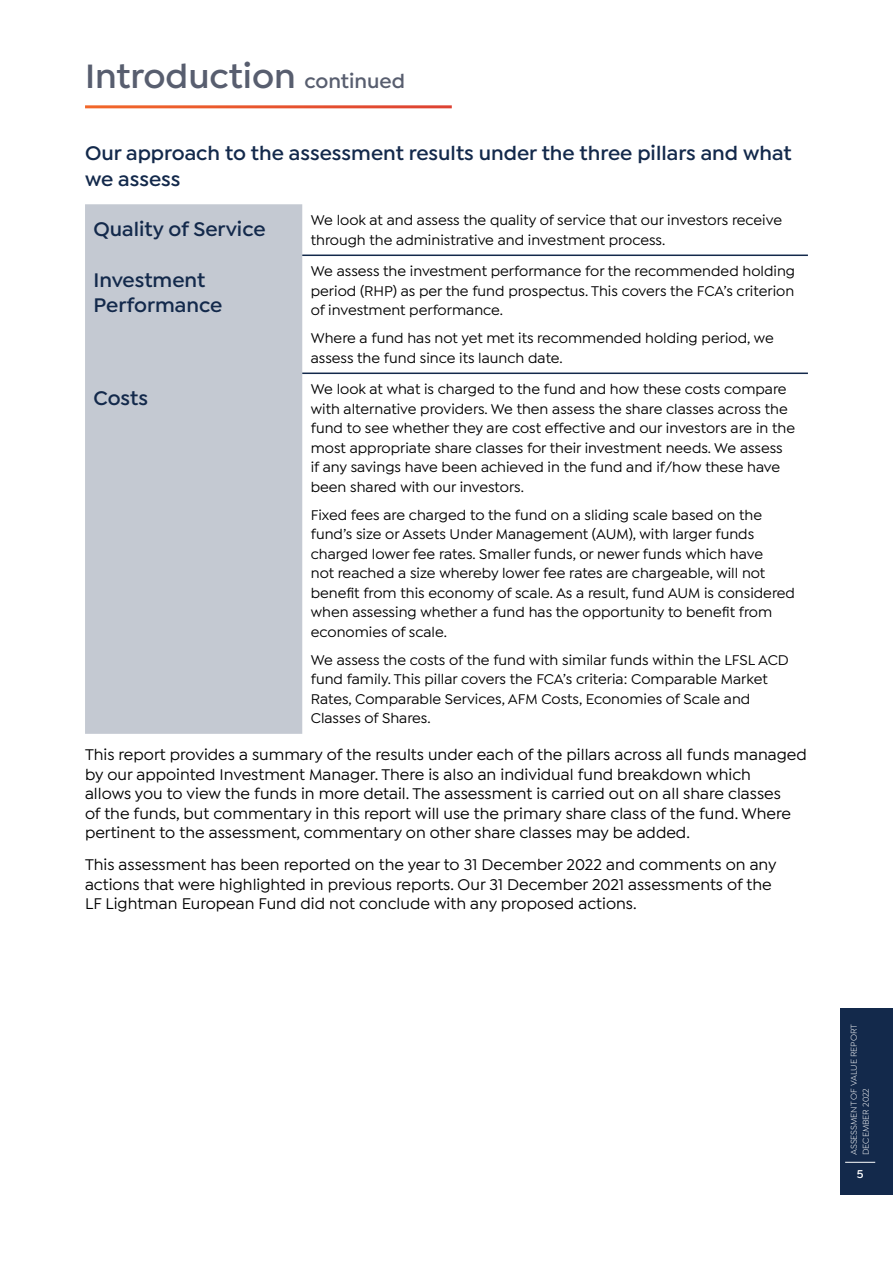
<style>
.page{position:relative;width:893px;height:1263px;background:#fff}
.page>*{position:absolute;margin:0;border:0;box-sizing:border-box;transform-origin:0 0}
.t1{font:600 36px "Isidora Sans";color:#585e6f}
.t2{font:600 21px/25.2px "Isidora Sans";color:#13294b}
.t3{font:500 16.5px/19.5px "Isidora Sans";color:#000}
.t4{font:500 15px/19.5px "Isidora Sans";color:#000}
.t5{font:600 12px "Isidora Sans";color:#fff}
.t6{font:9px/12px "Isidora Sans";color:#fff}
.s1{font-size:21px}
</style>
<div class="page">
<div style="left:840px;top:1008px;width:53px;height:187px;background:#13294b"></div>
<hr style="left:845px;top:1162px;width:30px;height:1px;background:#fff">
<div style="left:85px;top:204px;width:217px;height:530px;background:#c4c9d2"></div>
<hr style="left:302px;top:254px;width:506px;height:2px;background:#13294b">
<hr style="left:302px;top:372px;width:506px;height:2px;background:#13294b">
<h1 class="t1" style="left:85px;top:55px;width:321px">Introduction <span class="s1">continued</span></h1>
<h2 class="t2" style="left:85px;top:141px;width:708px">Our approach to the assessment results under the three pillars and what we assess</h2>
<h2 class="t2" style="left:94px;top:216px;width:174px">Quality of Service</h2>
<p class="t4" style="left:311px;top:210px;width:473px">We look at and assess the quality of service that our investors receive through the administrative and investment process.</p>
<h2 class="t2" style="left:94px;top:267px;width:130px">Investment<br>Performance</h2>
<p class="t4" style="left:311px;top:261px;width:486px;text-align:justify">We assess the investment performance for the recommended holding period (RHP) as per the fund prospectus. This covers the FCA’s criterion of investment performance.</p>
<p class="t4" style="left:311px;top:328px;width:464px">Where a fund has not yet met its recommended holding period, we assess the fund since its launch date.</p>
<h2 class="t2" style="left:94px;top:385px;width:56px">Costs</h2>
<p class="t4" style="left:311px;top:379px;width:486px">We look at what is charged to the fund and how these costs compare with alternative providers. We then assess the share classes across the fund to see whether they are cost effective and our investors are in the most appropriate share classes for their investment needs. We assess if any savings have been achieved in the fund and if/how these have been shared with our investors.</p>
<p class="t4" style="left:311px;top:505px;width:486px">Fixed fees are charged to the fund on a sliding scale based on the fund’s size or Assets Under Management (AUM), with larger funds charged lower fee rates. Smaller funds, or newer funds which have<br>not reached a size whereby lower fee rates are chargeable, will not benefit from this economy of scale. As a result, fund AUM is considered when assessing whether a fund has the opportunity to benefit from economies of scale.</p>
<p class="t4" style="left:311px;top:650px;width:480px">We assess the costs of the fund with similar funds within the LFSL ACD fund family. This pillar covers the FCA’s criteria: Comparable Market Rates, Comparable Services, AFM Costs, Economies of Scale and Classes of Shares.</p>
<p class="t3" style="left:85px;top:745px;width:723px">This report provides a summary of the results under each of the pillars across all funds managed by our appointed Investment Manager. There is also an individual fund breakdown which<br>allows you to view the funds in more detail. The assessment is carried out on all share classes<br>of the funds, but commentary in this report will use the primary share class of the fund. Where pertinent to the assessment, commentary on other share classes may be added.</p>
<p class="t3" style="left:85px;top:855px;width:693px">This assessment has been reported on the year to 31 December 2022 and comments on any actions that were highlighted in previous reports. Our 31 December 2021 assessments of the<br>LF Lightman European Fund did not conclude with any proposed actions.</p>
<p class="t6" style="left:848px;top:1155px;width:132px;rotate:-90deg">ASSESSMENT OF VALUE REPORT<br>DECEMBER 2022</p>
<p class="t5" style="left:857px;top:1167px;width:8px">5</p>
</div>
